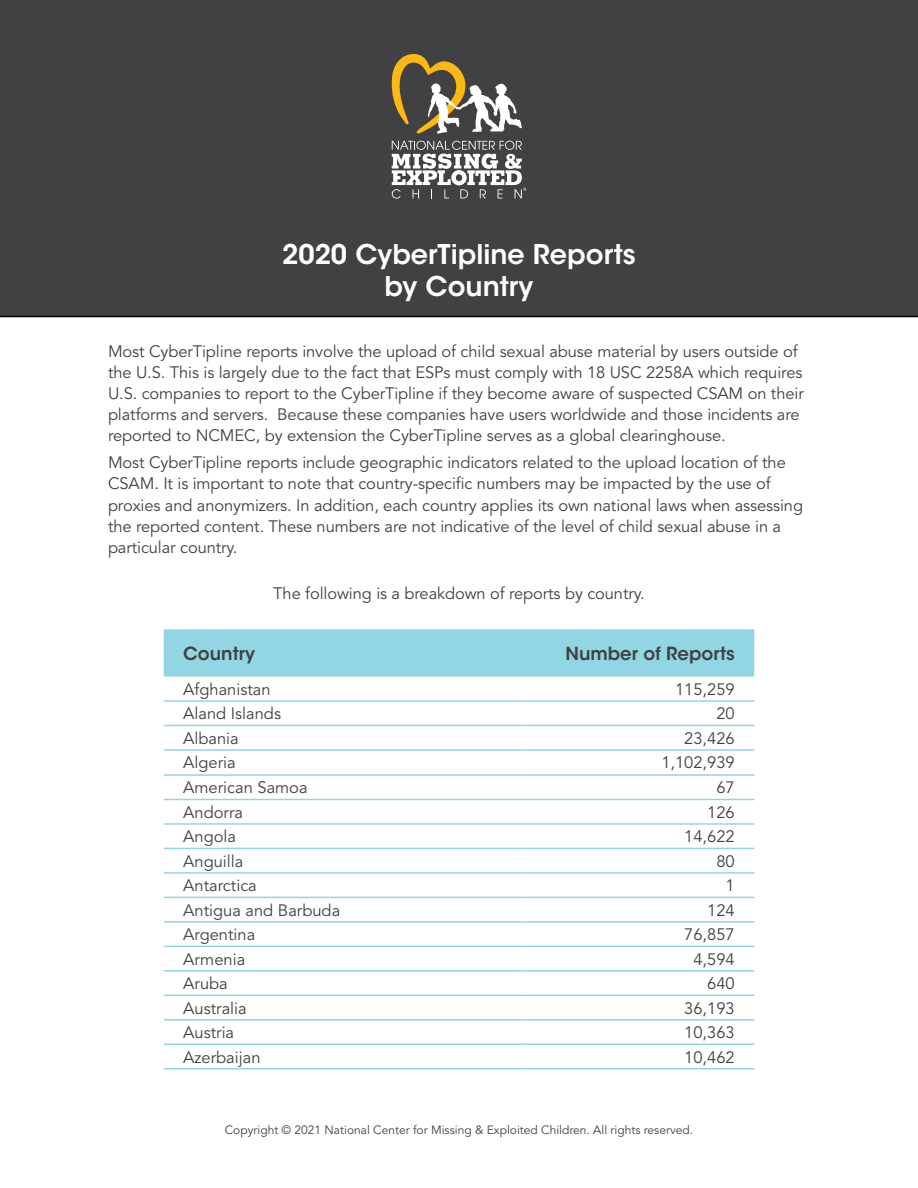
<style>
.page{position:relative;width:918px;height:1188px;background:#fff}
.page>*{position:absolute;margin:0;border:0;box-sizing:border-box;transform-origin:0 0}
.t1{font:600 27px/32.4px "ITC Avant Garde Std";color:#fff;text-align:center}
.t2{font:600 18px "ITC Avant Garde Std";color:#414042}
.t3{font:16.5px/21px "Avenir LT Std";letter-spacing:-.005em;color:#414042}
.t4{font:12px "Avenir LT Std";color:#414042}
</style>
<div class="page">
<div style="left:0;top:0;width:918px;height:317px;background:#414042"></div>
<svg style="left:392px;top:54px;width:130px;height:80px;background:#7c715c"></svg>
<svg style="left:392px;top:141px;width:134px;height:58px"></svg>
<div style="left:164px;top:629px;width:590px;height:48px;background:#92d6e3"></div>
<hr style="left:164px;top:749px;width:357px;height:2px;background:#92d6e3">
<hr style="left:521px;top:749px;width:233px;height:2px;background:#92d6e3">
<hr style="left:164px;top:774px;width:357px;height:2px;background:#92d6e3">
<hr style="left:521px;top:774px;width:233px;height:2px;background:#92d6e3">
<hr style="left:164px;top:799px;width:357px;height:1px;background:#92d6e3">
<hr style="left:521px;top:799px;width:233px;height:1px;background:#92d6e3">
<hr style="left:164px;top:823px;width:357px;height:2px;background:#92d6e3">
<hr style="left:521px;top:823px;width:233px;height:2px;background:#92d6e3">
<hr style="left:164px;top:848px;width:357px;height:1px;background:#92d6e3">
<hr style="left:521px;top:848px;width:233px;height:1px;background:#92d6e3">
<hr style="left:164px;top:872px;width:357px;height:2px;background:#92d6e3">
<hr style="left:521px;top:872px;width:233px;height:2px;background:#92d6e3">
<hr style="left:164px;top:897px;width:357px;height:1px;background:#92d6e3">
<hr style="left:521px;top:897px;width:233px;height:1px;background:#92d6e3">
<hr style="left:164px;top:921px;width:357px;height:2px;background:#92d6e3">
<hr style="left:521px;top:921px;width:233px;height:2px;background:#92d6e3">
<hr style="left:164px;top:946px;width:357px;height:1px;background:#92d6e3">
<hr style="left:521px;top:946px;width:233px;height:1px;background:#92d6e3">
<hr style="left:164px;top:970px;width:357px;height:2px;background:#92d6e3">
<hr style="left:521px;top:970px;width:233px;height:2px;background:#92d6e3">
<hr style="left:164px;top:995px;width:357px;height:1px;background:#92d6e3">
<hr style="left:521px;top:995px;width:233px;height:1px;background:#92d6e3">
<hr style="left:164px;top:1019px;width:357px;height:2px;background:#92d6e3">
<hr style="left:521px;top:1019px;width:233px;height:2px;background:#92d6e3">
<hr style="left:164px;top:1043px;width:357px;height:2px;background:#92d6e3">
<hr style="left:521px;top:1043px;width:233px;height:2px;background:#92d6e3">
<hr style="left:164px;top:1068px;width:357px;height:1px;background:#92d6e3">
<hr style="left:521px;top:1068px;width:233px;height:1px;background:#92d6e3">
<hr style="left:164px;top:700px;width:357px;height:2px;background:#92d6e3">
<hr style="left:521px;top:700px;width:233px;height:2px;background:#92d6e3">
<hr style="left:164px;top:725px;width:357px;height:1px;background:#92d6e3">
<hr style="left:521px;top:725px;width:233px;height:1px;background:#92d6e3">
<h1 class="t1" style="left:282px;top:238px;width:355px">2020 CyberTipline Reports by Country</h1>
<p class="t3" style="left:108px;top:341px;width:697px">Most CyberTipline reports involve the upload of child sexual abuse material by users outside of the U.S. This is largely due to the fact that ESPs must comply with 18 USC 2258A which requires U.S. companies to report to the CyberTipline if they become aware of suspected CSAM on their platforms and servers. Because these companies have users worldwide and those incidents are reported to NCMEC, by extension the CyberTipline serves as a global clearinghouse.</p>
<p class="t3" style="left:108px;top:453px;width:697px">Most CyberTipline reports include geographic indicators related to the upload location of the CSAM. It is important to note that country-specific numbers may be impacted by the use of proxies and anonymizers. In addition, each country applies its own national laws when assessing the reported content. These numbers are not indicative of the level of child sexual abuse in a particular country.</p>
<p class="t3" style="left:273px;top:584px;width:373px">The following is a breakdown of reports by country.</p>
<p class="t2" style="left:183px;top:642px;width:73px">Country</p>
<p class="t2" style="left:566px;top:642px;width:171px">Number of Reports</p>
<p class="t3" style="left:183px;top:679px;width:89px">Afghanistan</p>
<p class="t3" style="left:675px;top:679px;width:61px">115,259</p>
<p class="t3" style="left:183px;top:704px;width:99px">Aland Islands</p>
<p class="t3" style="left:716px;top:704px;width:20px">20</p>
<p class="t3" style="left:183px;top:728px;width:57px">Albania</p>
<p class="t3" style="left:684px;top:728px;width:52px">23,426</p>
<p class="t3" style="left:183px;top:753px;width:54px">Algeria</p>
<p class="t3" style="left:661px;top:753px;width:75px">1,102,939</p>
<p class="t3" style="left:183px;top:778px;width:126px">American Samoa</p>
<p class="t3" style="left:716px;top:778px;width:20px">67</p>
<p class="t3" style="left:183px;top:802px;width:61px">Andorra</p>
<p class="t3" style="left:707px;top:802px;width:29px">126</p>
<p class="t3" style="left:183px;top:827px;width:54px">Angola</p>
<p class="t3" style="left:684px;top:827px;width:52px">14,622</p>
<p class="t3" style="left:183px;top:851px;width:62px">Anguilla</p>
<p class="t3" style="left:716px;top:851px;width:20px">80</p>
<p class="t3" style="left:183px;top:876px;width:75px">Antarctica</p>
<p class="t3" style="left:726px;top:876px;width:11px">1</p>
<p class="t3" style="left:183px;top:900px;width:159px">Antigua and Barbuda</p>
<p class="t3" style="left:707px;top:900px;width:29px">124</p>
<p class="t3" style="left:183px;top:925px;width:74px">Argentina</p>
<p class="t3" style="left:684px;top:925px;width:52px">76,857</p>
<p class="t3" style="left:183px;top:949px;width:64px">Armenia</p>
<p class="t3" style="left:693px;top:949px;width:43px">4,594</p>
<p class="t3" style="left:183px;top:974px;width:46px">Aruba</p>
<p class="t3" style="left:707px;top:974px;width:29px">640</p>
<p class="t3" style="left:183px;top:998px;width:65px">Australia</p>
<p class="t3" style="left:684px;top:998px;width:52px">36,193</p>
<p class="t3" style="left:183px;top:1022px;width:53px">Austria</p>
<p class="t3" style="left:684px;top:1022px;width:52px">10,363</p>
<p class="t3" style="left:183px;top:1047px;width:79px">Azerbaijan</p>
<p class="t3" style="left:684px;top:1047px;width:52px">10,462</p>
<p class="t4" style="left:225px;top:1123px;width:470px">Copyright © 2021 National Center for Missing &amp; Exploited Children. All rights reserved.</p>
</div>
